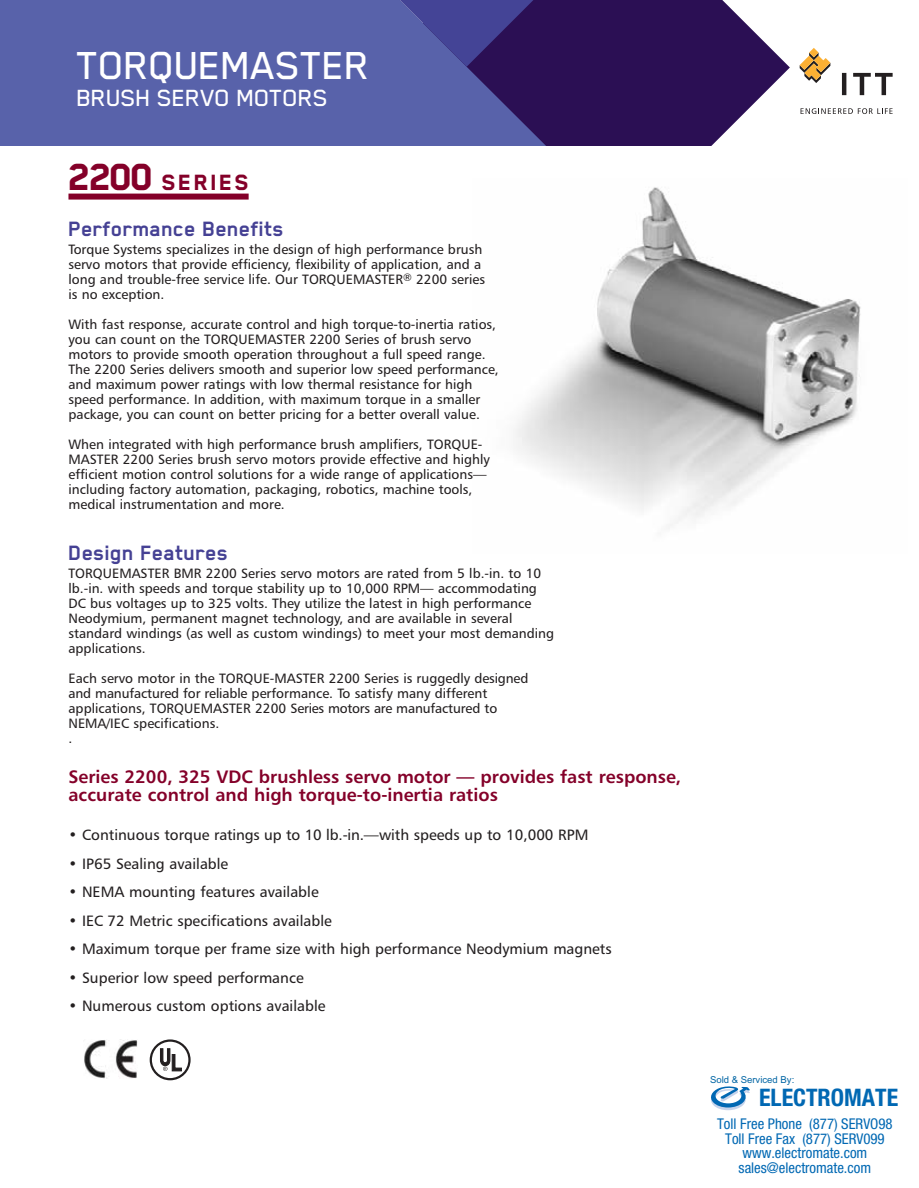
<style>
.page{position:relative;width:919px;height:1188px;background:#fff}
.page>*{position:absolute;margin:0;border:0;box-sizing:border-box;transform-origin:0 0}
.t1{font:500 45px "Blender";letter-spacing:-.015em;color:#fff}
.t2{font:500 27px "Blender";letter-spacing:-.015em;color:#fff}
.t3{font:800 25.5px "Blender";letter-spacing:.09em;color:#840029}
.t4{font:700 condensed 24.15px "Helvetica Neue";color:#0168b3}
.t5{font:700 24px "Blender";color:#454194}
.t6{font:18px/18px "Humanist 777 BT Bold B";color:#840029}
.t7{font:15px "Humanist 777 BT Roman B";color:#231f20}
.t8{font:condensed 14.85px/14.9px "Helvetica Neue";color:#0168b3;text-align:center}
.t9{font:13.5px/15px "Humanist 777 BT Roman B";color:#231f20}
.t10{font:9.6px "Arial";color:#0065a4}
.s1{font-size:43.5px}
</style>
<div class="page">
<img style="left:515px;top:187px;width:346px;height:339px">
<div style="left:68px;top:194px;width:180px;height:6px;background:#840029"></div>
<svg style="left:628px;top:0;width:161px;height:145px;fill:#2b0f54"></svg>
<svg style="left:1px;top:0;width:627px;height:145px;background:#50559c"></svg>
<svg style="left:188px;top:0;width:439px;height:67px;background:#47458e"></svg>
<svg style="left:799px;top:48px;width:31px;height:35px"></svg>
<svg style="left:841px;top:73px;width:5px;height:22px"></svg>
<svg style="left:853px;top:73px;width:39px;height:22px"></svg>
<svg style="left:800px;top:108px;width:92px;height:6px"></svg>
<img style="left:84px;top:1040px;width:53px;height:39px">
<svg style="left:160px;top:1048px;width:22px;height:23px"></svg>
<div style="left:150px;top:1039px;width:40px;height:41px;border:2px solid #231f20;border-radius:50%"></div>
<svg style="left:711px;top:1086px;width:38px;height:24px"></svg>
<h1 class="t1" style="left:77px;top:52px;width:295px">TORQUEMASTER</h1>
<h2 class="t2" style="left:77px;top:90px;width:253px">BRUSH SERVO MOTORS</h2>
<h3 class="t3" style="left:68px;top:168px;width:182px"><span class="s1">2200</span> SERIES</h3>
<h3 class="t5" style="left:68px;top:214px;width:217px">Performance Benefits</h3>
<p class="t9" style="left:68px;top:243px;width:418px">Torque Systems specializes in the design of high performance brush servo motors that provide efficiency, flexibility of application, and a long and trouble-free service life. Our TORQUEMASTER<sup>®</sup> 2200 series is no exception.</p>
<p class="t9" style="left:68px;top:318px;width:431px">With fast response, accurate control and high torque-to-inertia ratios, you can count on the TORQUEMASTER 2200 Series of brush servo motors to provide smooth operation throughout a full speed range.<br>The 2200 Series delivers smooth and superior low speed performance, and maximum power ratings with low thermal resistance for high speed performance. In addition, with maximum torque in a smaller package, you can count on better pricing for a better overall value.</p>
<p class="t9" style="left:68px;top:438px;width:422px">When integrated with high performance brush amplifiers, TORQUE-MASTER 2200 Series brush servo motors provide effective and highly efficient motion control solutions for a wide range of applications— including factory automation, packaging, robotics, machine tools, medical instrumentation and more.</p>
<h3 class="t5" style="left:68px;top:538px;width:161px">Design Features</h3>
<p class="t9" style="left:68px;top:567px;width:487px">TORQUEMASTER BMR 2200 Series servo motors are rated from 5 lb.-in. to 10 lb.-in. with speeds and torque stability up to 10,000 RPM— accommodating DC bus voltages up to 325 volts. They utilize the latest in high performance Neodymium, permanent magnet technology, and are available in several standard windings (as well as custom windings) to meet your most demanding applications.</p>
<p class="t9" style="left:68px;top:672px;width:461px">Each servo motor in the TORQUE-MASTER 2200 Series is ruggedly designed and manufactured for reliable performance. To satisfy many different applications, TORQUEMASTER 2200 Series motors are manufactured to NEMA/IEC specifications.<br>.</p>
<h3 class="t6" style="left:68px;top:770px;width:614px">Series 2200, 325 VDC brushless servo motor — provides fast response, accurate control and high torque-to-inertia ratios</h3>
<p class="t7" style="left:68px;top:829px;width:521px">• Continuous torque ratings up to 10 lb.-in.—with speeds up to 10,000 RPM</p>
<p class="t7" style="left:68px;top:858px;width:161px">• IP65 Sealing available</p>
<p class="t7" style="left:68px;top:886px;width:251px">• NEMA mounting features available</p>
<p class="t7" style="left:68px;top:915px;width:265px">• IEC 72 Metric specifications available</p>
<p class="t7" style="left:68px;top:943px;width:544px">• Maximum torque per frame size with high performance Neodymium magnets</p>
<p class="t7" style="left:68px;top:972px;width:237px">• Superior low speed performance</p>
<p class="t7" style="left:68px;top:1000px;width:258px">• Numerous custom options available</p>
<p class="t10" style="left:709px;top:1074px;width:86px">Sold &amp; Serviced By:</p>
<h3 class="t4" style="left:758px;top:1083px;width:141px">ELECTROMATE</h3>
<p class="t8" style="left:716px;top:1116px;width:177px">Toll Free Phone (877) SERVO98<br>Toll Free Fax (877) SERV099 www.electromate.com sales@electromate.com</p>
</div>
